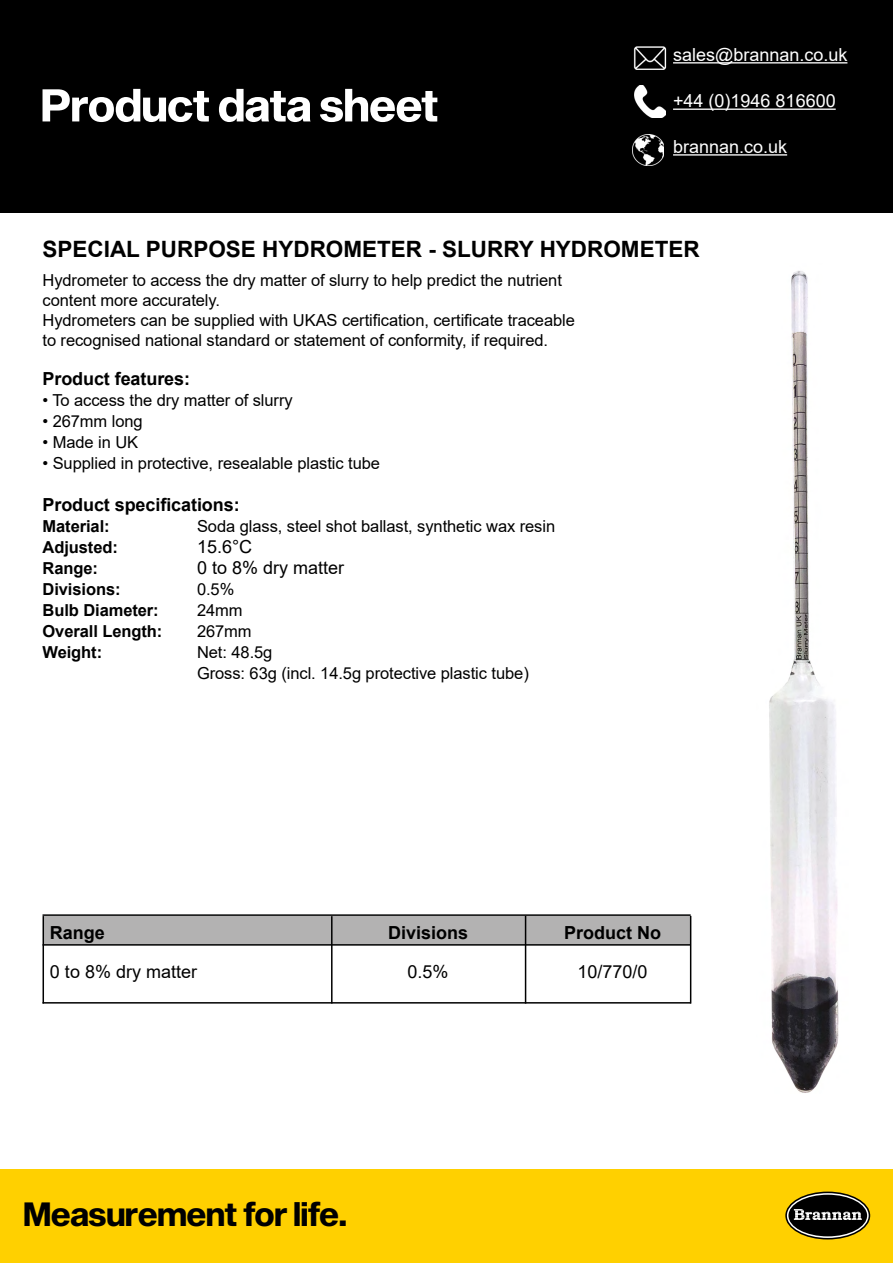
<style>
.page{position:relative;width:893px;height:1263px;background:#fff}
.page>*{position:absolute;margin:0;border:0;box-sizing:border-box;transform-origin:0 0}
.t1{font:33px "Sequel Sans Bold Disp";color:#000}
.t2{font:700 22.5px "Arial";color:#000}
.t3{font:700 18px "Arial";letter-spacing:-.005em;color:#000}
.t4{font:18px "Arial";color:#fff}
.t5{font:18px "Arial";color:#000}
.t6{font:16.5px/19.8px "Arial";letter-spacing:-.005em;color:#000}
.t7{font:700 16.5px "Arial";letter-spacing:-.005em;color:#000}
</style>
<div class="page">
<div style="left:0;top:0;width:893px;height:213px;background:#000"></div>
<div style="left:0;top:1169px;width:893px;height:94px;background:#ffd000"></div>
<svg style="left:786px;top:1192px;width:83px;height:47px"></svg>
<div style="left:785px;top:1191px;width:85px;height:48px;border:2px solid #000;border-radius:50%"></div>
<div style="left:788px;top:1195px;width:79px;height:41px;background:#000;border-radius:50%"></div>
<svg style="left:794px;top:1209px;width:68px;height:11px"></svg>
<img style="left:633px;top:47px;width:34px;height:22px">
<hr style="left:673px;top:62px;width:174px;height:2px;background:#fff">
<img style="left:635px;top:86px;width:30px;height:32px">
<hr style="left:673px;top:109px;width:163px;height:1px;background:#fff">
<img style="left:633px;top:134px;width:31px;height:32px">
<hr style="left:673px;top:154px;width:114px;height:2px;background:#fff">
<svg style="left:43px;top:89px;width:394px;height:33px"></svg>
<img style="left:769px;top:271px;width:70px;height:822px">
<div style="left:44px;top:916px;width:646px;height:28px;background:#b3b2b2"></div>
<hr style="left:43px;top:916px;width:1px;height:87px;background:#000">
<hr style="left:43px;top:914px;width:648px;height:2px;background:#000">
<hr style="left:43px;top:944px;width:648px;height:2px;background:#000">
<hr style="left:43px;top:1002px;width:648px;height:1px;background:#000">
<hr style="left:525px;top:916px;width:1px;height:87px;background:#000">
<hr style="left:690px;top:916px;width:1px;height:87px;background:#000">
<hr style="left:331px;top:916px;width:2px;height:87px;background:#000">
<p class="t4" style="left:673px;top:42px;width:176px">sales@brannan.co.uk</p>
<p class="t4" style="left:673px;top:89px;width:164px">+44 (0)1946 816600</p>
<p class="t4" style="left:673px;top:134px;width:116px">brannan.co.uk</p>
<h2 class="t2" style="left:43px;top:233px;width:659px">SPECIAL PURPOSE HYDROMETER - SLURRY HYDROMETER</h2>
<p class="t6" style="left:43px;top:270px;width:534px">Hydrometer to access the dry matter of slurry to help predict the nutrient content more accurately.<br>Hydrometers can be supplied with UKAS certification, certificate traceable to recognised national standard or statement of conformity, if required.</p>
<p class="t3" style="left:43px;top:366px;width:149px">Product features:</p>
<p class="t6" style="left:43px;top:390px;width:252px">• To access the dry matter of slurry</p>
<p class="t6" style="left:43px;top:411px;width:102px">• 267mm long</p>
<p class="t6" style="left:43px;top:432px;width:97px">• Made in UK</p>
<p class="t6" style="left:43px;top:453px;width:339px">• Supplied in protective, resealable plastic tube</p>
<p class="t3" style="left:43px;top:492px;width:199px">Product specifications:</p>
<p class="t7" style="left:43px;top:514px;width:69px">Material:</p>
<p class="t6" style="left:197px;top:516px;width:360px">Soda glass, steel shot ballast, synthetic wax resin</p>
<p class="t7" style="left:43px;top:535px;width:77px">Adjusted:</p>
<p class="t5" style="left:197px;top:534px;width:57px">15.6°C</p>
<p class="t7" style="left:43px;top:556px;width:57px">Range:</p>
<p class="t5" style="left:197px;top:555px;width:149px">0 to 8% dry matter</p>
<p class="t7" style="left:43px;top:577px;width:80px">Divisions:</p>
<p class="t6" style="left:197px;top:579px;width:39px">0.5%</p>
<p class="t7" style="left:43px;top:598px;width:118px">Bulb Diameter:</p>
<p class="t6" style="left:197px;top:600px;width:47px">24mm</p>
<p class="t7" style="left:43px;top:619px;width:121px">Overall Length:</p>
<p class="t6" style="left:197px;top:621px;width:56px">267mm</p>
<p class="t7" style="left:43px;top:640px;width:61px">Weight:</p>
<p class="t6" style="left:197px;top:641px;width:333px;line-height:21px">Net: 48.5g<br>Gross: 63g (incl. 14.5g protective plastic tube)</p>
<p class="t3" style="left:50px;top:920px;width:57px">Range</p>
<p class="t3" style="left:388px;top:920px;width:82px">Divisions</p>
<p class="t3" style="left:564px;top:920px;width:99px">Product No</p>
<p class="t5" style="left:50px;top:959px;width:149px">0 to 8% dry matter</p>
<p class="t5" style="left:407px;top:959px;width:43px">0.5%</p>
<p class="t5" style="left:577px;top:959px;width:72px">10/770/0</p>
<h1 class="t1" style="left:24px;top:1191px;width:325px">Measurement for life.</h1>
</div>
